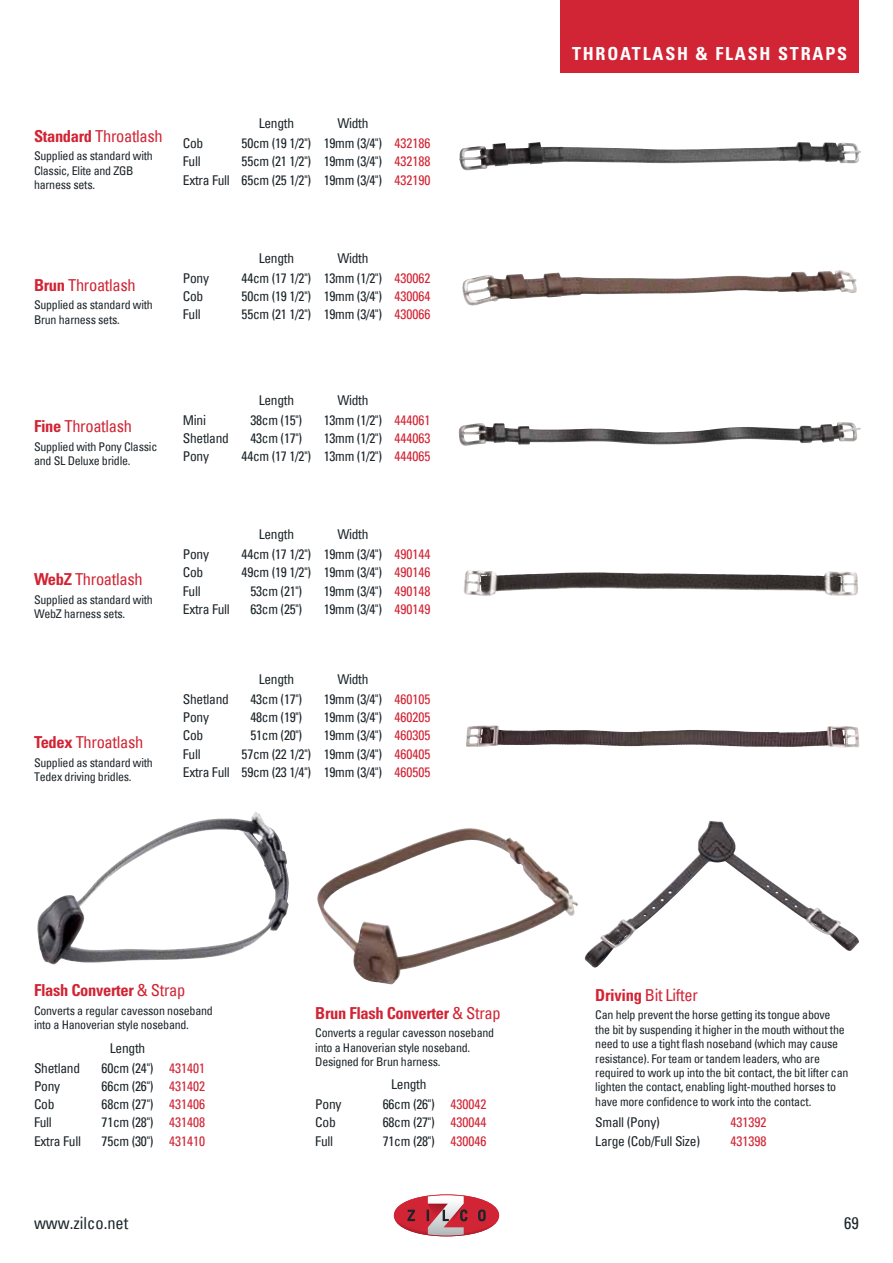
<style>
.page{position:relative;width:893px;height:1263px;background:#fff}
.page>*{position:absolute;margin:0;border:0;box-sizing:border-box;transform-origin:0 0}
.t1{font:700 condensed 18px "Univers LT Std";letter-spacing:.1em;color:#fff}
.t2{font:condensed 16.5px "Univers";letter-spacing:-.02em;color:#d12434}
.t3{font:700 condensed 16.5px "Univers LT Std";letter-spacing:-.02em;color:#d12434}
.t4{font:condensed 16.5px "Univers";color:#1d2529}
.t5{font:condensed 13.5px/18.3px "Univers";letter-spacing:-.02em;color:#1d2529;text-align:right}
.t6{font:condensed 13.5px "Univers";color:#1d2529}
.t7{font:condensed 13.5px "Univers";color:#d12434}
.t8{font:condensed 12px/14.4px "Univers";letter-spacing:-.02em;color:#1d2529}
.s1{font-family:"Univers LT Std";font-weight:700}
.s2{color:#d12434}
.s3{font-family:"Univers";font-weight:400}
</style>
<div class="page">
<svg style="left:394px;top:1194px;width:105px;height:42px"></svg>
<img style="left:459px;top:142px;width:402px;height:26px">
<img style="left:462px;top:270px;width:395px;height:35px">
<img style="left:459px;top:422px;width:402px;height:24px">
<img style="left:464px;top:570px;width:394px;height:26px">
<img style="left:466px;top:725px;width:184px;height:22px">
<img style="left:37px;top:812px;width:252px;height:153px">
<img style="left:317px;top:828px;width:261px;height:156px">
<img style="left:585px;top:821px;width:274px;height:147px">
<div style="left:560px;top:0;width:299px;height:72px;background:#d12434"></div>
<h2 class="t2" style="left:34px;top:125px;width:130px"><span class="s1">Standard</span> Throatlash</h2>
<p class="t8" style="left:34px;top:149px;width:120px">Supplied as standard with<br>Classic, Elite and ZGB harness sets.</p>
<p class="t5" style="left:259px;top:114px;width:37px">Length</p>
<p class="t5" style="left:337px;top:114px;width:33px">Width</p>
<p class="t5" style="left:183px;top:134px;width:22px">Cob</p>
<p class="t5" style="left:242px;top:134px;width:190px">50cm (19 1/2") 19mm (3/4") <span class="s2">432186</span></p>
<p class="t5" style="left:183px;top:152px;width:19px">Full</p>
<p class="t5" style="left:183px;top:152px;width:249px">55cm (21 1/2") 19mm (3/4") <span class="s2">432188<br></span>Extra Full 65cm (25 1/2") 19mm (3/4") <span class="s2">432190</span></p>
<h2 class="t2" style="left:34px;top:274px;width:103px"><span class="s1">Brun</span> Throatlash</h2>
<p class="t8" style="left:34px;top:298px;width:120px">Supplied as standard with<br>Brun harness sets.</p>
<p class="t5" style="left:259px;top:249px;width:37px">Length</p>
<p class="t5" style="left:337px;top:249px;width:33px">Width</p>
<p class="t5" style="left:183px;top:269px;width:28px">Pony</p>
<p class="t5" style="left:242px;top:269px;width:190px">44cm (17 1/2") 13mm (1/2") <span class="s2">430062</span></p>
<p class="t5" style="left:183px;top:287px;width:22px">Cob</p>
<p class="t5" style="left:242px;top:287px;width:190px">50cm (19 1/2") 19mm (3/4") <span class="s2">430064</span></p>
<p class="t5" style="left:183px;top:305px;width:19px">Full</p>
<p class="t5" style="left:242px;top:305px;width:190px">55cm (21 1/2") 19mm (3/4") <span class="s2">430066</span></p>
<h2 class="t2" style="left:34px;top:416px;width:100px"><span class="s1">Fine</span> Throatlash</h2>
<p class="t8" style="left:34px;top:439px;width:125px">Supplied with Pony Classic and SL Deluxe bridle.</p>
<h2 class="t2" style="left:34px;top:569px;width:110px"><span class="s1">WebZ</span> Throatlash</h2>
<p class="t8" style="left:34px;top:592px;width:120px">Supplied as standard with<br>WebZ harness sets.</p>
<h2 class="t2" style="left:34px;top:731px;width:111px"><span class="s1">Tedex</span> Throatlash</h2>
<p class="t8" style="left:34px;top:755px;width:120px">Supplied as standard with<br>Tedex driving bridles.</p>
<p class="t5" style="left:259px;top:390px;width:37px">Length</p>
<p class="t5" style="left:337px;top:390px;width:33px">Width</p>
<p class="t5" style="left:183px;top:410px;width:25px">Mini</p>
<p class="t5" style="left:250px;top:410px;width:53px">38cm (15")</p>
<p class="t6" style="left:324px;top:411px;width:108px">13mm (1/2") <span class="s2">444061</span></p>
<p class="t5" style="left:183px;top:429px;width:48px">Shetland</p>
<p class="t5" style="left:250px;top:429px;width:53px">43cm (17")</p>
<p class="t6" style="left:324px;top:429px;width:108px">13mm (1/2") <span class="s2">444063</span></p>
<p class="t5" style="left:183px;top:447px;width:28px">Pony</p>
<p class="t5" style="left:242px;top:447px;width:190px">44cm (17 1/2") 13mm (1/2") <span class="s2">444065</span></p>
<p class="t5" style="left:259px;top:525px;width:37px">Length</p>
<p class="t5" style="left:337px;top:525px;width:33px">Width</p>
<p class="t5" style="left:183px;top:545px;width:28px">Pony</p>
<p class="t5" style="left:242px;top:545px;width:190px">44cm (17 1/2") 19mm (3/4") <span class="s2">490144</span></p>
<p class="t5" style="left:183px;top:563px;width:22px">Cob</p>
<p class="t5" style="left:242px;top:563px;width:190px">49cm (19 1/2") 19mm (3/4") <span class="s2">490146</span></p>
<p class="t5" style="left:183px;top:581px;width:19px">Full</p>
<p class="t5" style="left:250px;top:581px;width:53px">53cm (21")</p>
<p class="t6" style="left:324px;top:582px;width:108px">19mm (3/4") <span class="s2">490148</span></p>
<p class="t5" style="left:183px;top:600px;width:49px">Extra Full</p>
<p class="t5" style="left:250px;top:600px;width:53px">63cm (25")</p>
<p class="t6" style="left:324px;top:600px;width:108px">19mm (3/4") <span class="s2">490149</span></p>
<p class="t5" style="left:259px;top:670px;width:37px">Length</p>
<p class="t5" style="left:337px;top:670px;width:33px">Width</p>
<p class="t5" style="left:183px;top:690px;width:48px">Shetland</p>
<p class="t5" style="left:250px;top:690px;width:53px">43cm (17")</p>
<p class="t6" style="left:324px;top:690px;width:108px">19mm (3/4") <span class="s2">460105</span></p>
<p class="t5" style="left:183px;top:708px;width:28px">Pony</p>
<p class="t5" style="left:250px;top:708px;width:53px">48cm (19")</p>
<p class="t6" style="left:324px;top:708px;width:108px">19mm (3/4") <span class="s2">460205</span></p>
<p class="t5" style="left:183px;top:726px;width:22px">Cob</p>
<p class="t5" style="left:250px;top:726px;width:53px">51cm (20")</p>
<p class="t6" style="left:324px;top:727px;width:108px">19mm (3/4") <span class="s2">460305</span></p>
<p class="t5" style="left:183px;top:744px;width:19px">Full</p>
<p class="t5" style="left:183px;top:744px;width:249px">57cm (22 1/2") 19mm (3/4") <span class="s2">460405<br></span>Extra Full 59cm (23 1/4") 19mm (3/4") <span class="s2">460505</span></p>
<h1 class="t1" style="left:572px;top:42px;width:277px">THROATLASH &amp; FLASH STRAPS</h1>
<h2 class="t3" style="left:34px;top:980px;width:153px">Flash Converter <span class="s3">&amp; Strap</span></h2>
<p class="t8" style="left:34px;top:1003px;width:180px">Converts a regular cavesson noseband into a Hanoverian style noseband.</p>
<h2 class="t3" style="left:315px;top:1002px;width:187px">Brun Flash Converter <span class="s3">&amp; Strap</span></h2>
<p class="t8" style="left:315px;top:1025px;width:180px">Converts a regular cavesson noseband into a Hanoverian style noseband.<br>Designed for Brun harness.</p>
<p class="t5" style="left:110px;top:1038px;width:37px">Length</p>
<p class="t5" style="left:34px;top:1058px;width:48px">Shetland</p>
<p class="t6" style="left:102px;top:1059px;width:105px">60cm (24") <span class="s2">431401</span></p>
<p class="t5" style="left:34px;top:1077px;width:28px">Pony</p>
<p class="t6" style="left:102px;top:1077px;width:105px">66cm (26") <span class="s2">431402</span></p>
<p class="t5" style="left:34px;top:1095px;width:22px">Cob</p>
<p class="t6" style="left:102px;top:1095px;width:105px">68cm (27") <span class="s2">431406</span></p>
<p class="t5" style="left:34px;top:1113px;width:19px">Full</p>
<p class="t6" style="left:102px;top:1114px;width:105px">71cm (28") <span class="s2">431408</span></p>
<p class="t5" style="left:34px;top:1131px;width:49px">Extra Full</p>
<p class="t6" style="left:102px;top:1132px;width:105px">75cm (30") <span class="s2">431410</span></p>
<p class="t5" style="left:391px;top:1075px;width:37px">Length</p>
<p class="t5" style="left:315px;top:1095px;width:28px">Pony</p>
<p class="t6" style="left:383px;top:1095px;width:105px">66cm (26") <span class="s2">430042</span></p>
<p class="t5" style="left:315px;top:1113px;width:22px">Cob</p>
<p class="t6" style="left:383px;top:1114px;width:105px">68cm (27") <span class="s2">430044</span></p>
<p class="t5" style="left:315px;top:1131px;width:19px">Full</p>
<p class="t6" style="left:383px;top:1132px;width:105px">71cm (28") <span class="s2">430046</span></p>
<h2 class="t2" style="left:595px;top:984px;width:104px"><span class="s1">Driving</span> Bit Lifter</h2>
<p class="t8" style="left:595px;top:1008px;width:255px">Can help prevent the horse getting its tongue above the bit by suspending it higher in the mouth without the need to use a tight flash noseband (which may cause resistance). For team or tandem leaders, who are required to work up into the bit contact, the bit lifter can lighten the contact, enabling light-mouthed horses to have more confidence to work into the contact.</p>
<p class="t5" style="left:595px;top:1113px;width:66px">Small (Pony)</p>
<p class="t7" style="left:730px;top:1114px;width:37px">431392</p>
<p class="t5" style="left:595px;top:1131px;width:106px">Large (Cob/Full Size)</p>
<p class="t7" style="left:730px;top:1132px;width:37px">431398</p>
<h2 class="t4" style="left:34px;top:1212px;width:96px">www.zilco.net</h2>
<h2 class="t4" style="left:844px;top:1212px;width:16px">69</h2>
</div>
